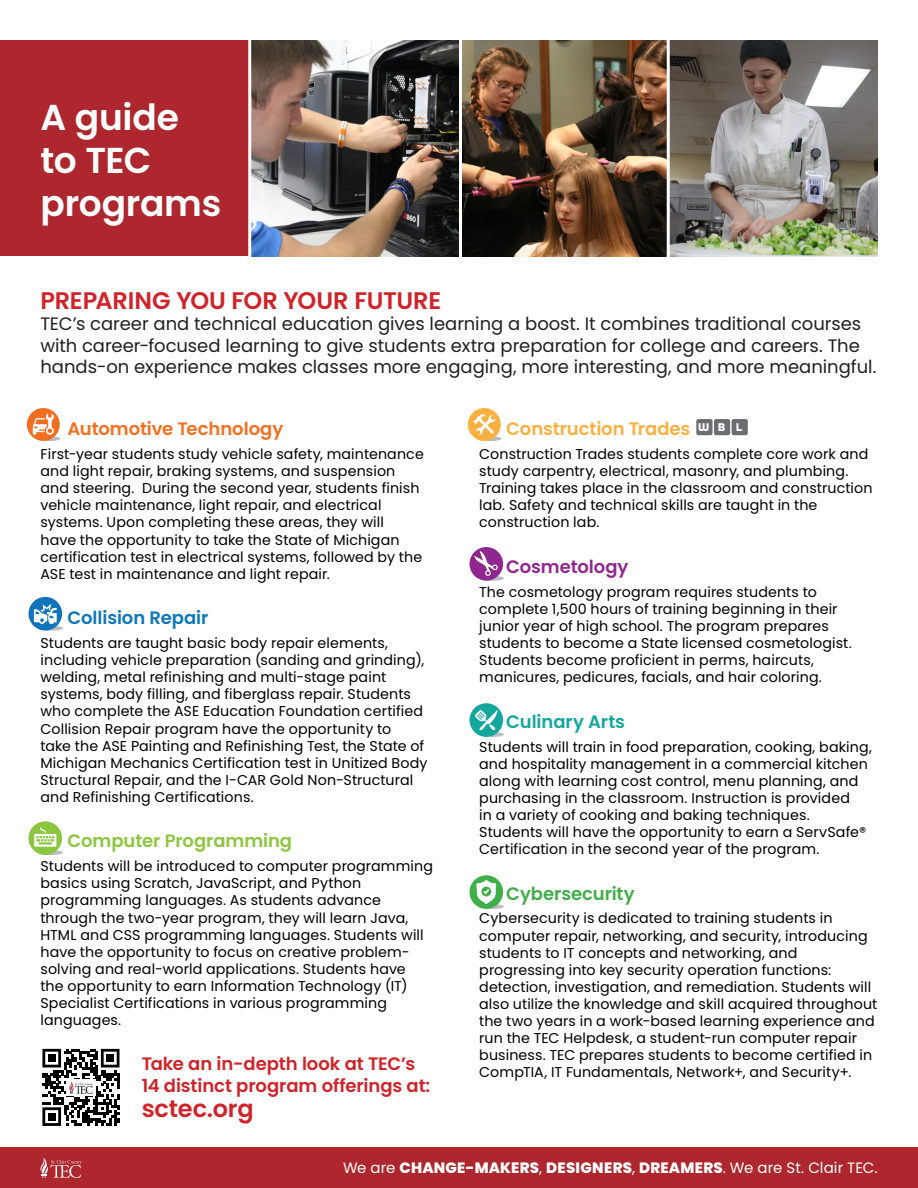
<style>
.page{position:relative;width:918px;height:1188px;background:#fff}
.page>*{position:absolute;margin:0;border:0;box-sizing:border-box;transform-origin:0 0}
.t1{font:600 36px/43.2px "Poppins";letter-spacing:-.005em;color:#fff}
.Body_text{font:600 24px "Poppins";letter-spacing:-.005em;color:#d1232a}
.Body_text-2{font:18px/21.6px "Poppins";letter-spacing:-.005em;color:#231f20}
.t2{font:600 18px/21.6px "Poppins";letter-spacing:-.005em;color:#d1232a}
.t3{font:600 18px "Poppins";letter-spacing:-.005em;color:#f36f21}
.t4{font:600 18px "Poppins";letter-spacing:-.005em;color:#8dc63f}
.t5{font:600 18px "Poppins";letter-spacing:-.005em;color:#fcb040}
.t6{font:600 18px "Poppins";letter-spacing:-.005em;color:#0e76bc}
.t7{font:600 18px "Poppins";letter-spacing:-.005em;color:#40ae49}
.t8{font:600 18px "Poppins";letter-spacing:-.005em;color:#13a89e}
.t9{font:600 18px "Poppins";letter-spacing:-.005em;color:#92278f}
.t10{font:800 15px "Poppins";letter-spacing:.015em;color:#fff}
.t11{font:14.25px/17.1px "Poppins";letter-spacing:.005em;color:#000}
.t12{font:700 12px "All Round Gothic";color:#fff}
.s1{font-weight:400}
</style>
<div class="page">
<svg style="left:38px;top:850px;width:25px;height:5px"></svg>
<div style="left:29px;top:821px;width:33px;height:34px;background:#8bc63e;border-radius:50%"></div>
<svg style="left:34px;top:828px;width:22px;height:19px"></svg>
<svg style="left:479px;top:732px;width:25px;height:5px"></svg>
<div style="left:470px;top:703px;width:33px;height:34px;background:#12a79d;border-radius:50%"></div>
<svg style="left:475px;top:710px;width:23px;height:21px"></svg>
<svg style="left:479px;top:904px;width:25px;height:5px"></svg>
<div style="left:470px;top:875px;width:33px;height:34px;background:#40ae49;border-radius:50%"></div>
<svg style="left:476px;top:880px;width:20px;height:24px"></svg>
<svg style="left:38px;top:626px;width:25px;height:5px"></svg>
<div style="left:29px;top:597px;width:33px;height:33px;background:#1074bc;border-radius:50%"></div>
<svg style="left:34px;top:604px;width:23px;height:20px"></svg>
<div style="left:479px;top:576px;width:25px;height:5px;background:#bcbdc0;border-radius:50%"></div>
<div style="left:470px;top:547px;width:33px;height:34px;background:#90268f;border-radius:50%"></div>
<svg style="left:475px;top:552px;width:23px;height:24px"></svg>
<svg style="left:36px;top:436px;width:25px;height:5px"></svg>
<div style="left:27px;top:408px;width:33px;height:33px;background:#f36e21;border-radius:50%"></div>
<svg style="left:33px;top:414px;width:21px;height:21px"></svg>
<svg style="left:477px;top:436px;width:25px;height:5px"></svg>
<div style="left:468px;top:408px;width:33px;height:33px;background:#fbb03f;border-radius:50%"></div>
<svg style="left:473px;top:414px;width:23px;height:21px"></svg>
<div style="left:0;top:40px;width:878px;height:216px;background:#ae262e"></div>
<div style="left:0;top:1148px;width:918px;height:40px;background:#ae262e"></div>
<svg style="left:42px;top:1049px;width:77px;height:77px"></svg>
<div style="left:48px;top:1054px;width:8px;height:8px;background:#000"></div>
<div style="left:106px;top:1054px;width:8px;height:8px;background:#000"></div>
<div style="left:48px;top:1113px;width:8px;height:8px;background:#000"></div>
<img style="left:66px;top:1080px;width:30px;height:15px">
<svg style="left:40px;top:1158px;width:42px;height:20px"></svg>
<img style="left:251px;top:40px;width:627px;height:216px">
<hr style="left:667px;top:36px;width:3px;height:236px;background:#fff">
<hr style="left:459px;top:36px;width:3px;height:236px;background:#fff">
<hr style="left:248px;top:36px;width:3px;height:236px;background:#fff">
<div style="left:696px;top:419px;width:17px;height:16px;background:#6c6d70;border-radius:2px"></div>
<div style="left:714px;top:419px;width:16px;height:16px;background:#6c6d70;border-radius:2px"></div>
<div style="left:732px;top:419px;width:16px;height:16px;background:#6c6d70;border-radius:2px"></div>
<p class="t1" style="left:40px;top:96px;width:182px">A guide to TEC programs</p>
<p class="Body_text" style="left:40px;top:286px;width:402px">PREPARING YOU FOR YOUR FUTURE</p>
<p class="Body_text-2" style="left:40px;top:313px;width:837px">TEC’s career and technical education gives learning a boost. It combines traditional courses with career-focused learning to give students extra preparation for college and careers. The hands-on experience makes classes more engaging, more interesting, and more meaningful.</p>
<p class="t3" style="left:68px;top:418px;width:217px">Automotive Technology</p>
<p class="t11" style="left:40px;top:446px;width:385px">First-year students study vehicle safety, maintenance and light repair, braking systems, and suspension and steering. During the second year, students finish vehicle maintenance, light repair, and electrical systems. Upon completing these areas, they will<br>have the opportunity to take the State of Michigan certification test in electrical systems, followed by the ASE test in maintenance and light repair.</p>
<p class="t6" style="left:68px;top:607px;width:142px">Collision Repair</p>
<p class="t11" style="left:40px;top:635px;width:389px">Students are taught basic body repair elements, including vehicle preparation (sanding and grinding), welding, metal refinishing and multi-stage paint systems, body filling, and fiberglass repair. Students who complete the ASE Education Foundation certified Collision Repair program have the opportunity to<br>take the ASE Painting and Refinishing Test, the State of Michigan Mechanics Certification test in Unitized Body Structural Repair, and the I-CAR Gold Non-Structural and Refinishing Certifications.</p>
<p class="t4" style="left:68px;top:831px;width:226px">Computer Programming</p>
<p class="t11" style="left:40px;top:858px;width:394px">Students will be introduced to computer programming basics using Scratch, JavaScript, and Python programming languages. As students advance through the two-year program, they will learn Java, HTML and CSS programming languages. Students will have the opportunity to focus on creative problem&shy;solving and real-world applications. Students have<br>the opportunity to earn Information Technology (IT)<br>Specialist Certifications in various programming languages.</p>
<p class="t2" style="left:142px;top:1053px;width:290px">Take an in-depth look at TEC’s<br>14 distinct program offerings at:</p>
<p class="Body_text" style="left:142px;top:1095px;width:114px">sctec.org</p>
<p class="t5" style="left:506px;top:418px;width:186px">Construction Trades</p>
<p class="t11" style="left:479px;top:446px;width:395px">Construction Trades students complete core work and study carpentry, electrical, masonry, and plumbing.<br>Training takes place in the classroom and construction lab. Safety and technical skills are taught in the construction lab.</p>
<p class="t9" style="left:506px;top:556px;width:124px">Cosmetology</p>
<p class="t11" style="left:479px;top:583px;width:374px">The cosmetology program requires students to complete 1,500 hours of training beginning in their junior year of high school. The program prepares students to become a State licensed cosmetologist.<br>Students become proficient in perms, haircuts, manicures, pedicures, facials, and hair coloring.</p>
<p class="t8" style="left:506px;top:711px;width:120px">Culinary Arts</p>
<p class="t11" style="left:479px;top:738px;width:394px">Students will train in food preparation, cooking, baking, and hospitality management in a commercial kitchen along with learning cost control, menu planning, and purchasing in the classroom. Instruction is provided<br>in a variety of cooking and baking techniques.<br>Students will have the opportunity to earn a ServSafe® Certification in the second year of the program.</p>
<p class="t7" style="left:506px;top:883px;width:130px">Cybersecurity</p>
<p class="t11" style="left:479px;top:910px;width:400px">Cybersecurity is dedicated to training students in computer repair, networking, and security, introducing students to IT concepts and networking, and progressing into key security operation functions: detection, investigation, and remediation. Students will also utilize the knowledge and skill acquired throughout the two years in a work-based learning experience and run the TEC Helpdesk, a student-run computer repair business. TEC prepares students to become certified in CompTIA, IT Fundamentals, Network+, and Security+.</p>
<p class="t12" style="left:698px;top:420px;width:13px">W</p>
<p class="t12" style="left:718px;top:420px;width:9px">B</p>
<p class="t12" style="left:736px;top:420px;width:8px">L</p>
<p class="t10" style="left:343px;top:1159px;width:536px"><span class="s1">We are</span> CHANGE-MAKERS<span class="s1">,</span> DESIGNERS<span class="s1">,</span> DREAMERS<span class="s1">. We are St. Clair TEC.</span></p>
</div>
